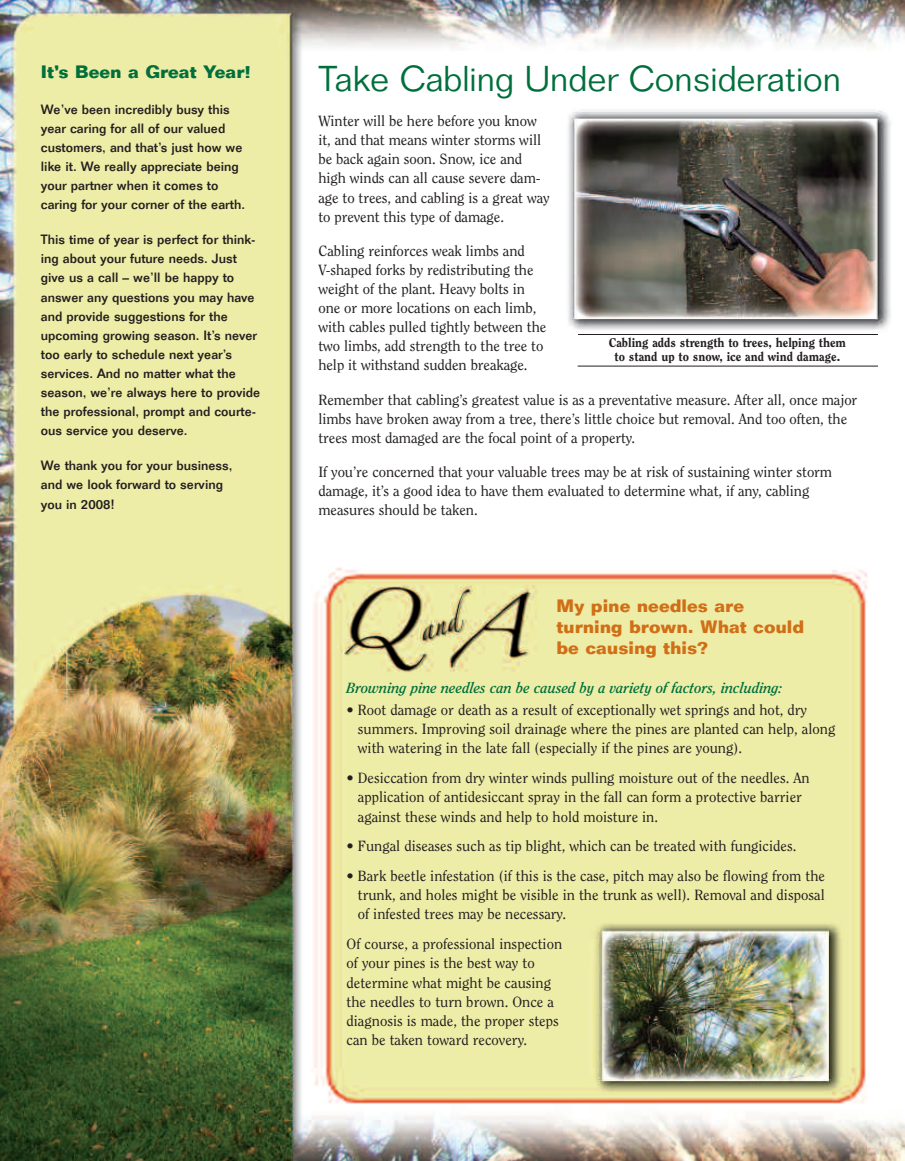
<style>
.page{position:relative;width:905px;height:1161px;background:#fff}
.page>*{position:absolute;margin:0;border:0;box-sizing:border-box;transform-origin:0 0}
.t1{font:300 35.25px "Folio Std";color:#006f3c}
.t2{font:700 17.55px/21.1px "Folio Std";color:#d06f18}
.t3{font:700 17.55px "Folio Std";color:#006f3c}
.t4{font:14.7px/19px "Clearface Std";letter-spacing:-.005em;color:#231f20}
.t5{font:italic 700 14.7px "Clearface Std";color:#006f3c}
.t6{font:500 13.2px/19px "Folio Std";color:#231f20}
.t7{font:800 12.6px/13.4px "Clearface Std";color:#231f20;text-align:center}
</style>
<div class="page">
<img style="left:0;top:0;width:904px;height:1161px">
<hr style="left:578px;top:334px;width:300px;height:1px;background:#231f20">
<hr style="left:577px;top:366px;width:301px;height:1px;background:#231f20">
<p class="t3" style="left:41px;top:66px;width:212px">It’s Been a Great Year!</p>
<p class="t6" style="left:41px;top:101px;width:206px">We’ve been incredibly busy this year caring for all of our valued customers, and that’s just how we like it. We really appreciate being your partner when it comes to caring for your corner of the earth.</p>
<p class="t6" style="left:41px;top:231px;width:221px">This time of year is perfect for think&shy;ing about your future needs. Just give us a call – we’ll be happy to answer any questions you may have and provide suggestions for the upcoming growing season. It’s never too early to schedule next year’s services. And no matter what the season, we’re always here to provide the professional, prompt and courte&shy;ous service you deserve.</p>
<p class="t6" style="left:41px;top:458px;width:193px">We thank you for your business, and we look forward to serving you in 2008!</p>
<h1 class="t1" style="left:318px;top:66px;width:524px">Take Cabling Under Consideration</h1>
<p class="t4" style="left:318px;top:112px;width:233px">Winter will be here before you know it, and that means winter storms will be back again soon. Snow, ice and high winds can all cause severe dam&shy;age to trees, and cabling is a great way to prevent this type of damage.</p>
<p class="t4" style="left:318px;top:242px;width:229px">Cabling reinforces weak limbs and V-shaped forks by redistributing the weight of the plant. Heavy bolts in one or more locations on each limb, with cables pulled tightly between the two limbs, add strength to the tree to help it withstand sudden breakage.</p>
<p class="t4" style="left:318px;top:391px;width:540px">Remember that cabling’s greatest value is as a preventative measure. After all, once major limbs have broken away from a tree, there’s little choice but removal. And too often, the trees most damaged are the focal point of a property.</p>
<p class="t4" style="left:318px;top:463px;width:515px">If you’re concerned that your valuable trees may be at risk of sustaining winter storm damage, it’s a good idea to have them evaluated to determine what, if any, cabling measures should be taken.</p>
<p class="t7" style="left:608px;top:337px;width:239px">Cabling adds strength to trees, helping them to stand up to snow, ice and wind damage.</p>
<p class="t2" style="left:556px;top:597px;width:249px">My pine needles are turning brown. What could be causing this?</p>
<p class="t5" style="left:346px;top:682px;width:437px">Browning pine needles can be caused by a variety of factors, including:</p>
<p class="t4" style="left:358px;top:702px;width:479px;text-indent:-11px">• Root damage or death as a result of exceptionally wet springs and hot, dry summers. Improving soil drainage where the pines are planted can help, along with watering in the late fall (especially if the pines are young).</p>
<p class="t4" style="left:358px;top:770px;width:453px;text-indent:-11px">• Desiccation from dry winter winds pulling moisture out of the needles. An application of antidesiccant spray in the fall can form a protective barrier against these winds and help to hold moisture in.</p>
<p class="t4" style="left:346px;top:838px;width:451px">• Fungal diseases such as tip blight, which can be treated with fungicides.</p>
<p class="t4" style="left:358px;top:867px;width:468px;text-align:justify;text-indent:-11px">• Bark beetle infestation (if this is the case, pitch may also be flowing from the trunk, and holes might be visible in the trunk as well). Removal and disposal of infested trees may be necessary.</p>
<p class="t4" style="left:346px;top:936px;width:217px">Of course, a professional inspection of your pines is the best way to determine what might be causing the needles to turn brown. Once a diagnosis is made, the proper steps can be taken toward recovery.</p>
</div>
